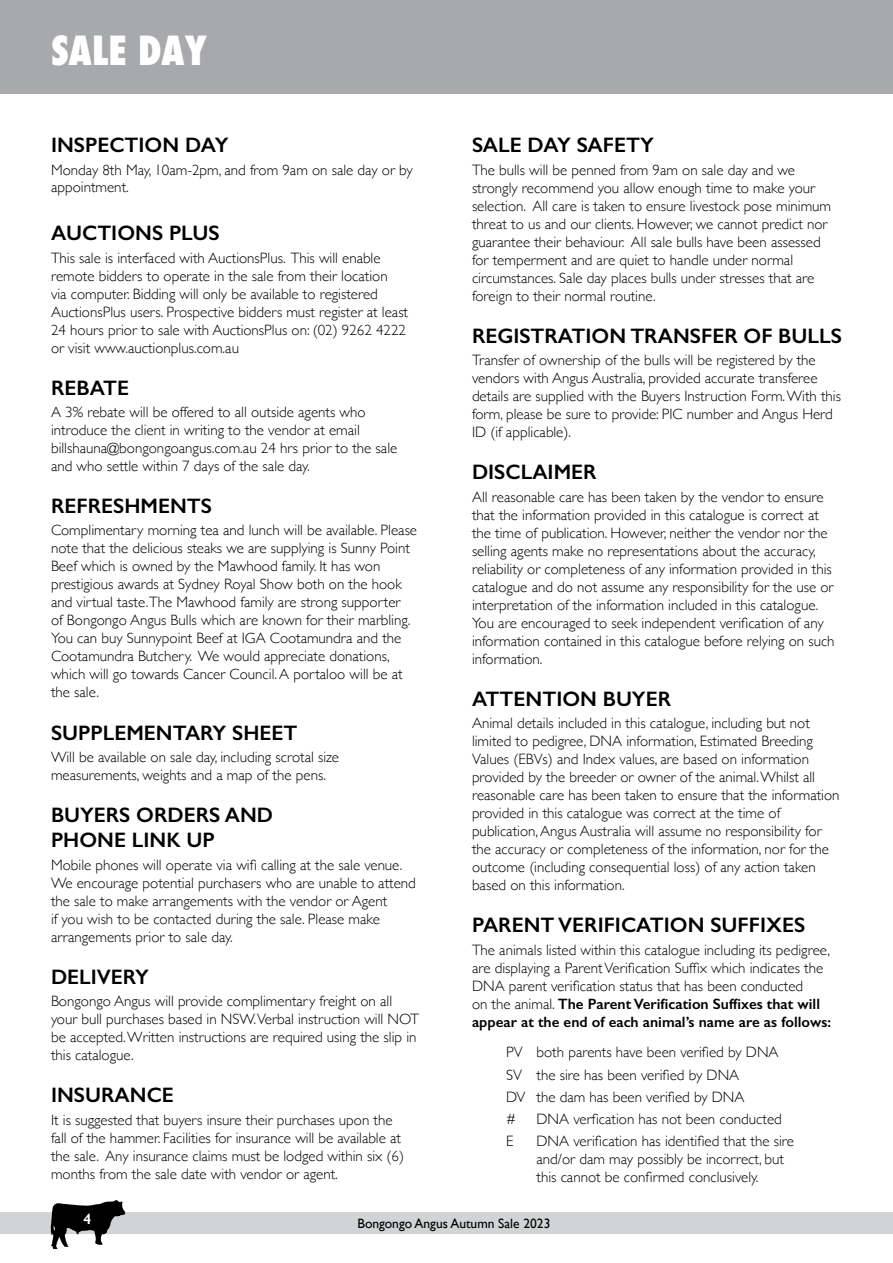
<style>
.page{position:relative;width:893px;height:1263px;background:#fff}
.page>*{position:absolute;margin:0;border:0;box-sizing:border-box;transform-origin:0 0}
.t1{font:800 condensed 39px "Futura";color:#fff}
.t2{font:600 21px/25.2px "Gill Sans";color:#000}
.t3{font:300 15px/18px "Gill Sans";color:#000}
.t4{font:600 15px "Gill Sans";color:#fff}
.t5{font:13.5px "Gill Sans";color:#000}
.s1{font-weight:600}
</style>
<div class="page">
<div style="left:0;top:1212px;width:893px;height:22px;background:#d1d3d4"></div>
<svg style="left:51px;top:1200px;width:74px;height:49px"></svg>
<div style="left:0;top:0;width:893px;height:94px;background:#a7a9ac"></div>
<hr style="left:892px;top:621px;width:1px;height:106px;background:#a7a9ac">
<h1 class="t1" style="left:51px;top:24px;width:157px">SALE DAY</h1>
<h2 class="t2" style="left:51px;top:132px;width:179px">INSPECTION DAY</h2>
<p class="t3" style="left:51px;top:160px;width:363px;line-height:17.4px">Monday 8th May, 10am-2pm, and from 9am on sale day or by appointment.</p>
<h2 class="t2" style="left:51px;top:220px;width:170px">AUCTIONS PLUS</h2>
<p class="t3" style="left:51px;top:248px;width:359px">This sale is interfaced with AuctionsPlus. This will enable remote bidders to operate in the sale from their location<br>via computer. Bidding will only be available to registered AuctionsPlus users. Prospective bidders must register at least 24 hours prior to sale with AuctionsPlus on: (02) 9262 4222 or visit www.auctionplus.com.au</p>
<h2 class="t2" style="left:51px;top:375px;width:80px">REBATE</h2>
<p class="t3" style="left:51px;top:402px;width:348px">A 3% rebate will be offered to all outside agents who introduce the client in writing to the vendor at email billshauna@bongongoangus.com.au 24 hrs prior to the sale and who settle within 7 days of the sale day.</p>
<h2 class="t2" style="left:51px;top:493px;width:162px">REFRESHMENTS</h2>
<p class="t3" style="left:51px;top:521px;width:368px">Complimentary morning tea and lunch will be available. Please note that the delicious steaks we are supplying is Sunny Point Beef which is owned by the Mawhood family. It has won prestigious awards at Sydney Royal Show both on the hook and virtual taste.The Mawhood family are strong supporter<br>of Bongongo Angus Bulls which are known for their marbling.<br>You can buy Sunnypoint Beef at IGA Cootamundra and the Cootamundra Butchery. We would appreciate donations, which will go towards Cancer Council. A portaloo will be at the sale.</p>
<h2 class="t2" style="left:51px;top:720px;width:248px">SUPPLEMENTARY SHEET</h2>
<p class="t3" style="left:51px;top:747px;width:290px">Will be available on sale day, including scrotal size measurements, weights and a map of the pens.</p>
<h2 class="t2" style="left:51px;top:802px;width:224px">BUYERS ORDERS AND<br>PHONE LINK UP</h2>
<p class="t3" style="left:51px;top:855px;width:366px">Mobile phones will operate via wifi calling at the sale venue.<br>We encourage potential purchasers who are unable to attend the sale to make arrangements with the vendor or Agent<br>if you wish to be contacted during the sale. Please make arrangements prior to sale day.</p>
<h2 class="t2" style="left:51px;top:964px;width:99px">DELIVERY</h2>
<p class="t3" style="left:51px;top:991px;width:369px">Bongongo Angus will provide complimentary freight on all your bull purchases based in NSW.Verbal instruction will NOT be accepted. Written instructions are required using the slip in this catalogue.</p>
<h2 class="t2" style="left:51px;top:1082px;width:124px">INSURANCE</h2>
<p class="t3" style="left:51px;top:1110px;width:355px">It is suggested that buyers insure their purchases upon the fall of the hammer. Facilities for insurance will be available at the sale. Any insurance claims must be lodged within six (6) months from the sale date with vendor or agent.</p>
<h2 class="t2" style="left:472px;top:132px;width:183px">SALE DAY SAFETY</h2>
<p class="t3" style="left:472px;top:160px;width:360px">The bulls will be penned from 9am on sale day and we strongly recommend you allow enough time to make your selection. All care is taken to ensure livestock pose minimum threat to us and our clients. However, we cannot predict nor guarantee their behaviour. All sale bulls have been assessed for temperment and are quiet to handle under normal circumstances. Sale day places bulls under stresses that are foreign to their normal routine.</p>
<h2 class="t2" style="left:472px;top:323px;width:371px">REGISTRATION TRANSFER OF BULLS</h2>
<p class="t3" style="left:472px;top:350px;width:371px">Transfer of ownership of the bulls will be registered by the vendors with Angus Australia, provided accurate transferee details are supplied with the Buyers Instruction Form. With this form, please be sure to provide: PIC number and Angus Herd ID (if applicable).</p>
<h2 class="t2" style="left:472px;top:459px;width:126px">DISCLAIMER</h2>
<p class="t3" style="left:472px;top:487px;width:364px">All reasonable care has been taken by the vendor to ensure that the information provided in this catalogue is correct at the time of publication. However, neither the vendor nor the selling agents make no representations about the accuracy, reliability or completeness of any information provided in this catalogue and do not assume any responsibility for the use or interpretation of the information included in this catalogue.<br>You are encouraged to seek independent verification of any information contained in this catalogue before relying on such information.</p>
<h2 class="t2" style="left:472px;top:686px;width:201px">ATTENTION BUYER</h2>
<p class="t3" style="left:472px;top:713px;width:369px">Animal details included in this catalogue, including but not limited to pedigree, DNA information, Estimated Breeding Values (EBVs) and Index values, are based on information provided by the breeder or owner of the animal. Whilst all reasonable care has been taken to ensure that the information provided in this catalogue was correct at the time of publication, Angus Australia will assume no responsibility for the accuracy or completeness of the information, nor for the outcome (including consequential loss) of any action taken based on this information.</p>
<h2 class="t2" style="left:472px;top:912px;width:335px">PARENT VERIFICATION SUFFIXES</h2>
<p class="t3" style="left:472px;top:940px;width:361px">The animals listed within this catalogue including its pedigree, are displaying a Parent Verification Suffix which indicates the DNA parent verification status that has been conducted<br>on the animal. <span class="s1">The Parent Verification Suffixes that will appear at the end of each animal’s name are as follows:</span></p>
<p class="t3" style="left:506px;top:1041px;width:274px;line-height:22.2px">PV both parents have been verified by DNA<br>SV the sire has been verified by DNA<br>DV the dam has been verified by DNA<br>#</p>
<p class="t3" style="left:536px;top:1109px;width:247px">DNA verfication has not been conducted</p>
<p class="t3" style="left:506px;top:1132px;width:9px">E</p>
<p class="t3" style="left:536px;top:1132px;width:259px">DNA verification has identified that the sire and/or dam may possibly be incorrect, but this cannot be confirmed conclusively.</p>
<p class="t4" style="left:84px;top:1210px;width:9px">4</p>
<p class="t5" style="left:357px;top:1215px;width:194px">Bongongo Angus Autumn Sale 2023</p>
</div>
